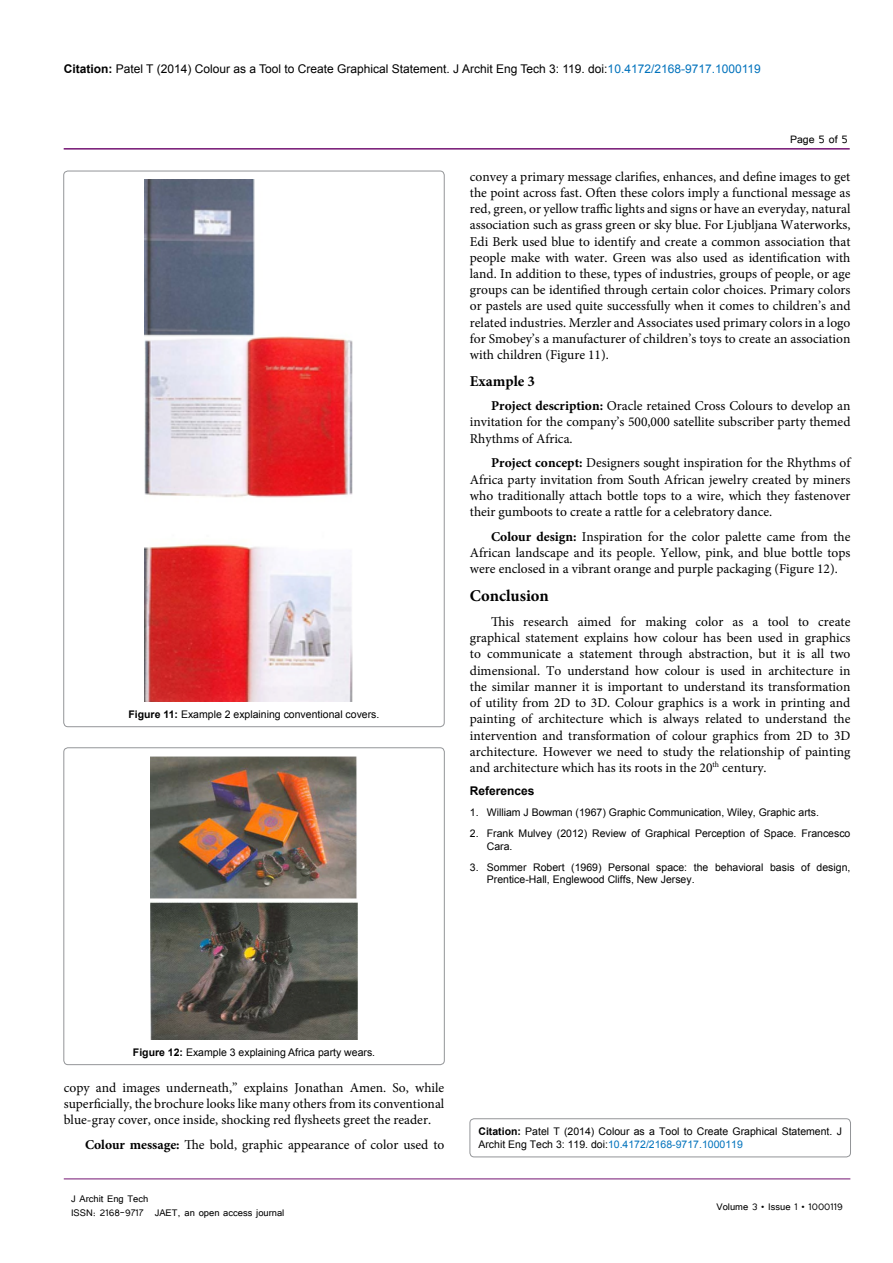
<style>
.page{position:relative;width:893px;height:1263px;background:#fff}
.page>*{position:absolute;margin:0;border:0;box-sizing:border-box;transform-origin:0 0}
.t1{font:700 16.5px "Minion Pro";color:#000}
.t2{font:700 15px "Minion Pro";color:#000}
.t3{font:13.5px/16.2px "Minion Pro";color:#000;text-align:justify}
.t4{font:13.5px "Tunga";color:#000}
.t5{font:12px "Arial";color:#000}
.t6{font:12px/14.4px "Tunga";color:#000}
.t7{font:700 12px "Arial";color:#000}
.t8{font:10.5px/12.6px "Arial";color:#000}
.s1{font-weight:700}
.s2{color:#0072bc}
</style>
<div class="page">
<hr style="left:64px;top:148px;width:786px;height:2px;background:#741472">
<hr style="left:64px;top:1179px;width:786px;height:1px;background:#741472">
<img style="left:145px;top:180px;width:207px;height:522px">
<img style="left:150px;top:757px;width:208px;height:283px">
<div style="left:64px;top:748px;width:380px;height:317px;border:1px solid #939598;border-radius:4px"></div>
<div style="left:470px;top:1119px;width:380px;height:38px;border:1px solid #939598;border-radius:4px"></div>
<p class="t5" style="left:64px;top:60px;width:699px"><span class="s1">Citation:</span> Patel T (2014) Colour as a Tool to Create Graphical Statement. J Archit Eng Tech 3: 119. doi:<span class="s2">10.4172/2168-9717.1000119</span></p>
<p class="t4" style="left:790px;top:131px;width:59px">Page 5 of 5</p>
<p class="t8" style="left:128px;top:708px;width:252px"><span class="s1">Figure 11:</span> Example 2 explaining conventional covers.</p>
<p class="t3" style="left:470px;top:168px;width:382px">convey a primary message clarifies, enhances, and define images to get the point across fast. Often these colors imply a functional message as red, green, or yellow traffic lights and signs or have an everyday, natural association such as grass green or sky blue. For Ljubljana Waterworks, Edi Berk used blue to identify and create a common association that people make with water. Green was also used as identification with land. In addition to these, types of industries, groups of people, or age groups can be identified through certain color choices. Primary colors or pastels are used quite successfully when it comes to children’s and related industries. Merzler and Associates used primary colors in a logo for Smobey’s a manufacturer of children’s toys to create an association with children (Figure 11).</p>
<p class="t2" style="left:470px;top:370px;width:67px">Example 3</p>
<p class="t3" style="left:470px;top:398px;width:382px;text-indent:21px"><span class="s1">Project description:</span> Oracle retained Cross Colours to develop an invitation for the company’s 500,000 satellite subscriber party themed Rhythms of Africa.</p>
<p class="t3" style="left:470px;top:455px;width:382px;text-indent:21px"><span class="s1">Project concept:</span> Designers sought inspiration for the Rhythms of Africa party invitation from South African jewelry created by miners who traditionally attach bottle tops to a wire, which they fastenover their gumboots to create a rattle for a celebratory dance.</p>
<p class="t3" style="left:470px;top:528px;width:382px;text-indent:21px"><span class="s1">Colour design:</span> Inspiration for the color palette came from the African landscape and its people. Yellow, pink, and blue bottle tops were enclosed in a vibrant orange and purple packaging (Figure 12).</p>
<p class="t1" style="left:470px;top:584px;width:81px">Conclusion</p>
<p class="t3" style="left:470px;top:614px;width:382px;text-indent:21px">This research aimed for making color as a tool to create graphical statement explains how colour has been used in graphics to communicate a statement through abstraction, but it is all two dimensional. To understand how colour is used in architecture in the similar manner it is important to understand its transformation of utility from 2D to 3D. Colour graphics is a work in printing and painting of architecture which is always related to understand the intervention and transformation of colour graphics from 2D to 3D architecture. However we need to study the relationship of painting and architecture which has its roots in the 20<sup>th</sup> century.</p>
<p class="t7" style="left:470px;top:782px;width:66px">References</p>
<p class="t8" style="left:470px;top:806px;width:350px">1. William J Bowman (1967) Graphic Communication, Wiley, Graphic arts.</p>
<p class="t8" style="left:487px;top:827px;width:365px;text-indent:-17px">2. Frank Mulvey (2012) Review of Graphical Perception of Space. Francesco<br>Cara.</p>
<p class="t8" style="left:487px;top:861px;width:365px;text-indent:-17px">3. Sommer Robert (1969) Personal space: the behavioral basis of design,<br>Prentice-Hall, Englewood Cliffs, New Jersey.</p>
<p class="t8" style="left:133px;top:1046px;width:244px"><span class="s1">Figure 12:</span> Example 3 explaining Africa party wears.</p>
<p class="t3" style="left:64px;top:1080px;width:382px">copy and images underneath,” explains Jonathan Amen. So, while superficially, the brochure looks like many others from its conventional blue-gray cover, once inside, shocking red flysheets greet the reader.</p>
<p class="t3" style="left:85px;top:1137px;width:361px"><span class="s1">Colour message:</span> The bold, graphic appearance of color used to</p>
<p class="t6" style="left:71px;top:1190px;width:215px">J Archit Eng Tech<br>ISSN: 2168-9717 JAET, an open access journal</p>
<p class="t8" style="left:478px;top:1125px;width:365px"><span class="s1">Citation:</span> Patel T (2014) Colour as a Tool to Create Graphical Statement. J<br>Archit Eng Tech 3: 119. doi:<span class="s2">10.4172/2168-9717.1000119</span></p>
<p class="t6" style="left:716px;top:1199px;width:128px">Volume 3 • Issue 1 • 1000119</p>
</div>
